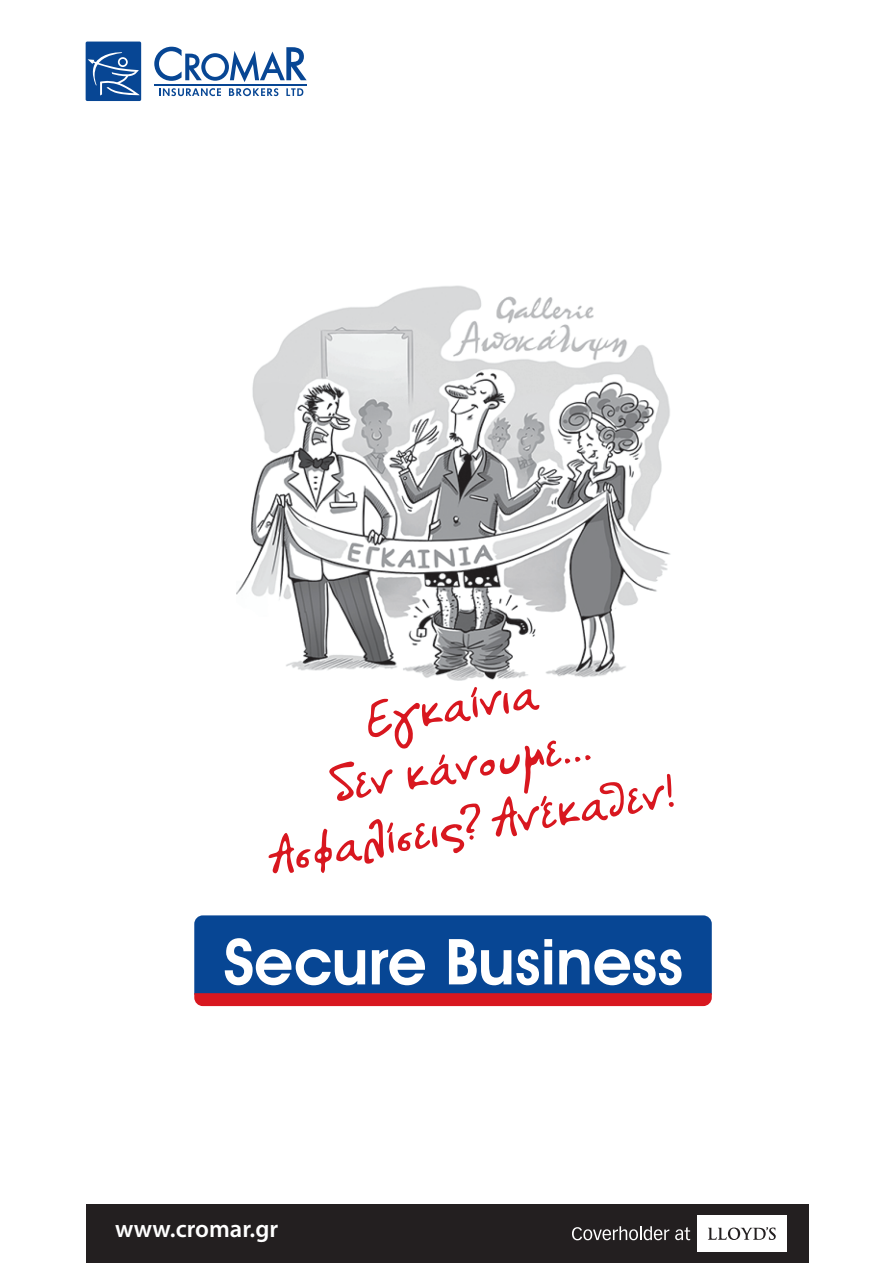
<style>
.page{position:relative;width:893px;height:1263px;background:#fff}
.page>*{position:absolute;margin:0;border:0;box-sizing:border-box;transform-origin:0 0}
.t1{font:600 63.75px "Avant Garde IT Cby BT";color:#fff}
.t2{font:700 48.3px/60.2px "PF Libera";color:#d8171f;text-align:center}
.t3{font:600 24.6px "Myriad Pro";color:#fff}
</style>
<div class="page">
<div style="left:86px;top:42px;width:55px;height:59px;background:#074694;border-radius:2px"></div>
<svg style="left:88px;top:52px;width:52px;height:44px"></svg>
<svg style="left:154px;top:47px;width:153px;height:35px"></svg>
<svg style="left:159px;top:88px;width:62px;height:8px"></svg>
<svg style="left:229px;top:88px;width:49px;height:8px"></svg>
<svg style="left:286px;top:88px;width:17px;height:8px"></svg>
<hr style="left:154px;top:84px;width:153px;height:1px;background:#074694">
<div style="left:86px;top:1204px;width:723px;height:59px;background:#231f20"></div>
<svg style="left:572px;top:1226px;width:97px;height:14px"></svg>
<svg style="left:675px;top:1227px;width:15px;height:13px"></svg>
<div style="left:697px;top:1216px;width:90px;height:36px;background:#fff"></div>
<svg style="left:708px;top:1227px;width:68px;height:13px"></svg>
<img style="left:237px;top:285px;width:434px;height:396px">
<svg style="left:194px;top:915px;width:518px;height:91px;background:#254084"></svg>
<p class="t2" style="left:246px;top:705px;width:412px;rotate:-9deg">∂ÁÎ·›ÓÈ·<br>‰ÂÓ Î¿ÓÔ˘ÌÂ... ∞ÛÊ·Ï›ÛÂÈ˜? ∞Ó¤Î·ıÂÓ!</p>
<h1 class="t1" style="left:224px;top:923px;width:461px">Secure Business</h1>
<p class="t3" style="left:115px;top:1213px;width:165px">www.cromar.gr</p>
</div>
